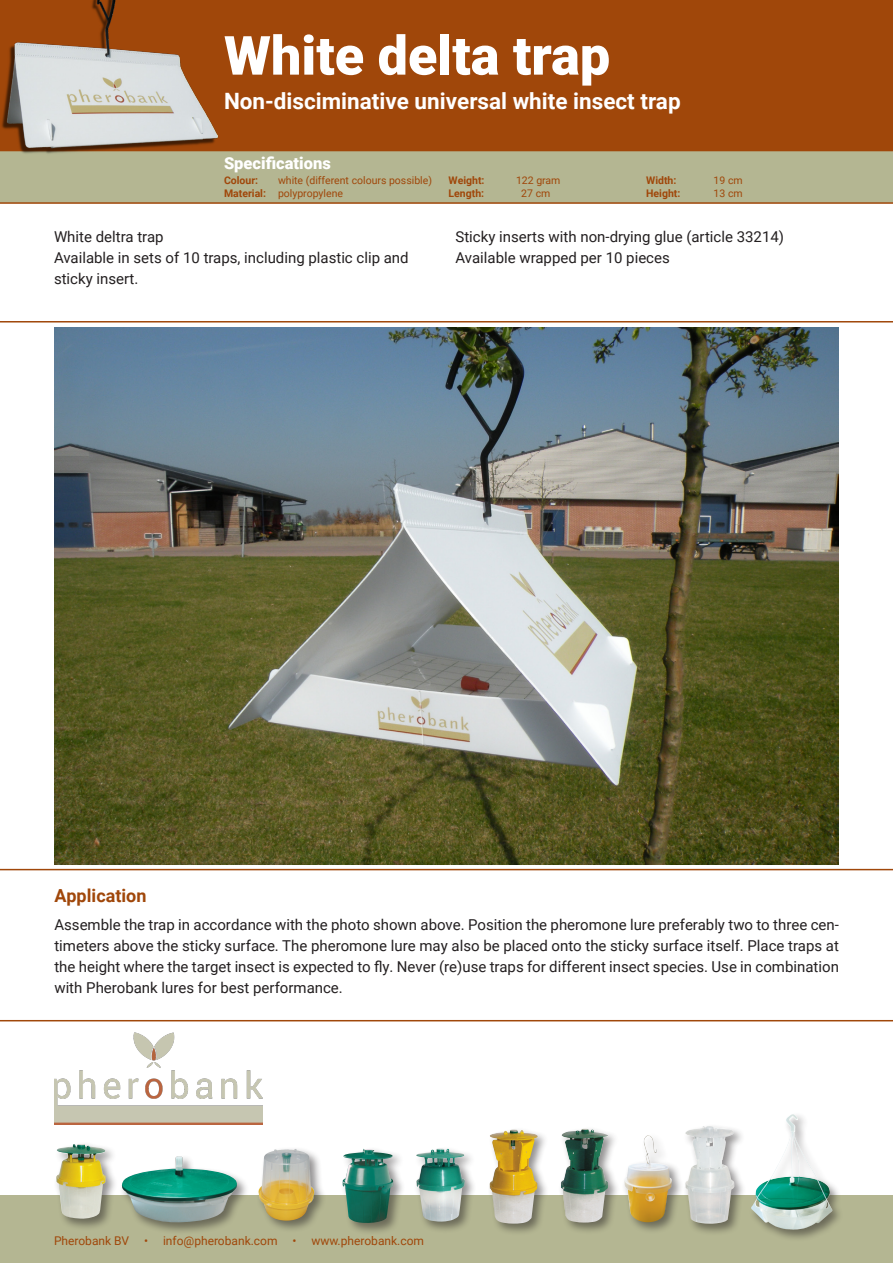
<style>
.page{position:relative;width:893px;height:1263px;background:#fff}
.page>*{position:absolute;margin:0;border:0;box-sizing:border-box;transform-origin:0 0}
.Titel{font:900 54px "Roboto";color:#fff}
.Subtitel{font:700 22.5px "Roboto";color:#fff}
.Koptekst_lopende_tek{font:700 18px "Roboto";color:#a0470a}
.t1{font:900 16.5px "Roboto";color:#fff}
.Lopende_tekst_flyer{font:15px/21px "Roboto";color:#231f20}
.t2{font:12px "Roboto";color:#a0470a}
.Paragraph_Style_1{font:10.5px/12.6px "Roboto";color:#a0470a}
.Specifications_tekst{font:700 10.5px "Roboto";color:#a0470a}
.Specifications_tekst-2{font:10.5px "Roboto";color:#a0470a}
.Paragraph_Style_1-2{font:700 10.5px "Roboto";color:#a0470a}
.s1{font-weight:700}
</style>
<div class="page">
<div style="left:0;top:0;width:893px;height:152px;background:#a0470a"></div>
<div style="left:0;top:151px;width:893px;height:53px;background:#b4b692"></div>
<div style="left:0;top:1195px;width:893px;height:68px;background:#b4b692"></div>
<hr style="left:0;top:321px;width:893px;height:1px;background:#a0470a">
<hr style="left:0;top:1020px;width:893px;height:1px;background:#a0470a">
<img style="left:54px;top:1032px;width:208px;height:92px">
<div style="left:487px;top:1127px;width:62px;height:109px;background:#231f20;opacity:.5"></div>
<img style="left:489px;top:1129px;width:49px;height:95px">
<div style="left:54px;top:1141px;width:64px;height:90px;background:#231f20;opacity:.5"></div>
<img style="left:56px;top:1144px;width:50px;height:75px">
<div style="left:558px;top:1126px;width:63px;height:109px;background:#231f20;opacity:.5"></div>
<img style="left:561px;top:1129px;width:47px;height:93px">
<div style="left:256px;top:1147px;width:70px;height:86px;background:#231f20;opacity:.5"></div>
<img style="left:272px;top:1149px;width:23px;height:2px">
<div style="left:621px;top:1133px;width:63px;height:102px;background:#231f20;opacity:.5"></div>
<img style="left:624px;top:1135px;width:48px;height:88px">
<div style="left:748px;top:1112px;width:96px;height:130px;background:#231f20;opacity:.5"></div>
<img style="left:751px;top:1114px;width:81px;height:115px">
<div style="left:683px;top:1124px;width:63px;height:112px;background:#231f20;opacity:.5"></div>
<img style="left:685px;top:1126px;width:50px;height:98px">
<div style="left:340px;top:1146px;width:66px;height:89px;background:#231f20;opacity:.5"></div>
<img style="left:343px;top:1149px;width:50px;height:74px">
<div style="left:414px;top:1146px;width:63px;height:88px;background:#231f20;opacity:.5"></div>
<img style="left:416px;top:1148px;width:49px;height:74px">
<div style="left:120px;top:1154px;width:129px;height:81px;background:#231f20;opacity:.5"></div>
<img style="left:122px;top:1156px;width:115px;height:67px">
<hr style="left:0;top:869px;width:893px;height:1px;background:#a0470a">
<img style="left:0;top:0;width:218px;height:155px">
<img style="left:54px;top:327px;width:785px;height:537px">
<p class="Titel" style="left:224px;top:18px;width:388px">White delta trap</p>
<p class="Subtitel" style="left:224px;top:86px;width:458px">Non-disciminative universal white insect trap</p>
<p class="t1" style="left:224px;top:152px;width:108px">Specifications</p>
<p class="Paragraph_Style_1" style="left:224px;top:174px;width:209px;text-indent:54px">white (different colours possible)<br><span class="s1">Material:</span> polypropylene</p>
<p class="Specifications_tekst" style="left:449px;top:173px;width:38px">Weight:</p>
<p class="Specifications_tekst-2" style="left:516px;top:173px;width:46px">122 gram</p>
<p class="Paragraph_Style_1-2" style="left:224px;top:173px;width:36px">Colour:</p>
<p class="Specifications_tekst" style="left:449px;top:186px;width:37px">Length:</p>
<p class="Specifications_tekst-2" style="left:521px;top:186px;width:31px">27 cm</p>
<p class="Specifications_tekst" style="left:646px;top:173px;width:32px">Width:</p>
<p class="Specifications_tekst-2" style="left:714px;top:173px;width:31px">19 cm</p>
<p class="Specifications_tekst" style="left:646px;top:186px;width:36px">Height:</p>
<p class="Specifications_tekst-2" style="left:714px;top:186px;width:31px">13 cm</p>
<p class="Lopende_tekst_flyer" style="left:54px;top:226px;width:356px">White deltra trap<br>Available in sets of 10 traps, including plastic clip and sticky insert.</p>
<p class="Lopende_tekst_flyer" style="left:455px;top:226px;width:330px">Sticky inserts with non-drying glue (article 33214)<br>Available wrapped per 10 pieces</p>
<p class="Koptekst_lopende_tek" style="left:54px;top:883px;width:94px">Application</p>
<p class="Lopende_tekst_flyer" style="left:54px;top:914px;width:786px;text-align:justify">Assemble the trap in accordance with the photo shown above. Position the pheromone lure preferably two to three cen&shy;timeters above the sticky surface. The pheromone lure may also be placed onto the sticky surface itself. Place traps at the height where the target insect is expected to fly. Never (re)use traps for different insect species. Use in combination with Pherobank lures for best performance.</p>
<p class="t2" style="left:54px;top:1232px;width:372px">Pherobank BV • info@pherobank.com • www.pherobank.com</p>
</div>
